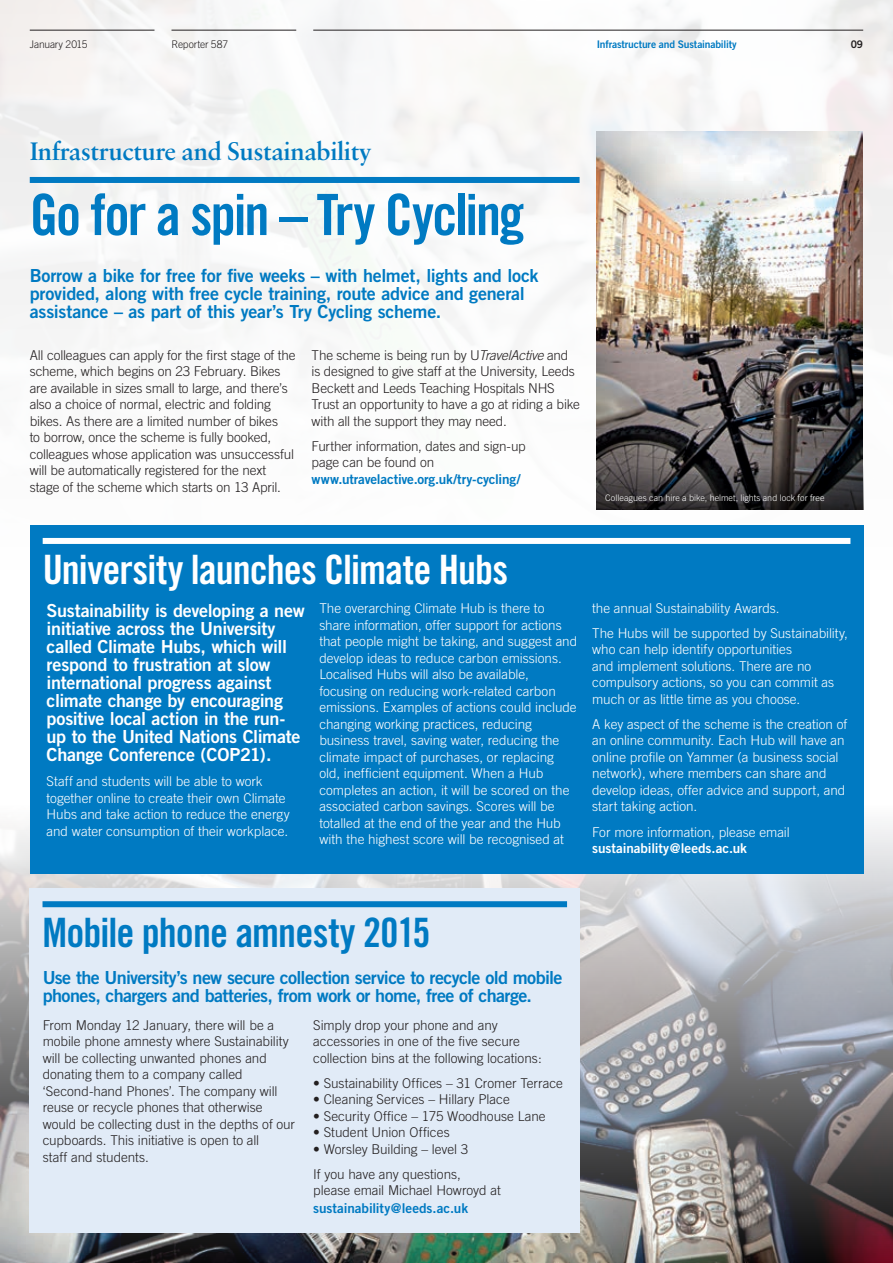
<style>
.page{position:relative;width:893px;height:1263px;background:#fff}
.page>*{position:absolute;margin:0;border:0;box-sizing:border-box;transform-origin:0 0}
.t1{font:57px "Trade Gothic Bold Cond Twenty";letter-spacing:-.035em;color:#007ac2}
.t2{font:40.5px "Trade Gothic Bold Cond Twenty";letter-spacing:-.025em;color:#fff}
.t3{font:40.5px "Trade Gothic Bold Cond Twenty";letter-spacing:-.025em;color:#007ac2}
.t4{font:27px "Sabon Semi Bold PL";letter-spacing:-.02em;color:#007ac2}
.t5{font:18px/18px "Trade Gothic Bold Two";letter-spacing:-.025em;color:#007ac2}
.t6{font:18px/18px "Trade Gothic Bold Two";letter-spacing:-.015em;color:#fff}
.t7{font:300 13.5px/16.5px "Trade Gothic";letter-spacing:-.01em;color:#231f20}
.t8{font:300 13.5px/16.5px "Trade Gothic";letter-spacing:-.005em;color:#fff}
.t9{font:13.5px "Trade Gothic Bold Two";letter-spacing:-.01em;color:#007ac2}
.t10{font:13.5px "Trade Gothic Bold Two";letter-spacing:-.005em;color:#fff}
.t11{font:10.5px "Trade Gothic Bold Two";letter-spacing:-.015em;color:#007ac2}
.t12{font:300 10.5px "Trade Gothic";letter-spacing:-.015em;color:#231f20}
.t13{font:10.5px "Trade Gothic Bold Two";color:#231f20}
.t14{font:300 9px "Trade Gothic";color:#fff}
.s1{font-style:italic}
</style>
<div class="page">
<img style="left:0;top:0;width:893px;height:591px">
<img style="left:0;top:806px;width:893px;height:457px">
<div style="left:30px;top:525px;width:833px;height:349px;background:#007ac2"></div>
<div style="left:30px;top:888px;width:550px;height:345px;background:#e1ebf7"></div>
<hr style="left:313px;top:30px;width:550px;height:1px;background:#231f20">
<hr style="left:171px;top:30px;width:125px;height:1px;background:#231f20">
<hr style="left:30px;top:30px;width:124px;height:1px;background:#231f20">
<div style="left:30px;top:177px;width:550px;height:6px;background:#007ac2"></div>
<div style="left:43px;top:901px;width:524px;height:6px;background:#007ac2"></div>
<div style="left:43px;top:538px;width:807px;height:6px;background:#fff"></div>
<img style="left:597px;top:131px;width:265px;height:318px">
<svg style="left:597px;top:449px;width:266px;height:60px;background:#3a3738"></svg>
<p class="t12" style="left:30px;top:38px;width:59px">January 2015</p>
<p class="t12" style="left:171px;top:38px;width:58px">Reporter 587</p>
<p class="t11" style="left:597px;top:37px;width:141px">Infrastructure and Sustainability</p>
<p class="t13" style="left:851px;top:37px;width:14px">09</p>
<h3 class="t4" style="left:30px;top:135px;width:344px">Infrastructure and Sustainability</h3>
<h1 class="t1" style="left:30px;top:180px;width:496px">Go for a spin – Try Cycling</h1>
<h3 class="t5" style="left:30px;top:267px;width:510px">Borrow a bike for free for five weeks – with helmet, lights and lock provided, along with free cycle training, route advice and general assistance – as part of this year’s Try Cycling scheme.</h3>
<p class="t7" style="left:30px;top:346px;width:267px">All colleagues can apply for the first stage of the scheme, which begins on 23 February. Bikes are available in sizes small to large, and there’s also a choice of normal, electric and folding bikes. As there are a limited number of bikes<br>to borrow, once the scheme is fully booked, colleagues whose application was unsuccessful will be automatically registered for the next stage of the scheme which starts on 13 April.</p>
<p class="t7" style="left:312px;top:346px;width:270px">The scheme is being run by U<span class="s1">TravelActive</span> and is designed to give staff at the University, Leeds Beckett and Leeds Teaching Hospitals NHS Trust an opportunity to have a go at riding a bike with all the support they may need.</p>
<p class="t7" style="left:312px;top:437px;width:216px">Further information, dates and sign-up page can be found on</p>
<p class="t9" style="left:312px;top:470px;width:210px">www.utravelactive.org.uk/try-cycling/</p>
<p class="t14" style="left:605px;top:492px;width:221px">Colleagues can hire a bike, helmet, lights and lock for free</p>
<h2 class="t2" style="left:43px;top:545px;width:467px">University launches Climate Hubs</h2>
<p class="t6" style="left:47px;top:601px;width:260px">Sustainability is developing a new initiative across the University called Climate Hubs, which will respond to frustration at slow international progress against climate change by encouraging positive local action in the run&shy;up to the United Nations Climate<br>Change Conference (COP21).</p>
<p class="t8" style="left:47px;top:773px;width:245px">Staff and students will be able to work together online to create their own Climate Hubs and take action to reduce the energy and water consumption of their workplace.</p>
<p class="t8" style="left:319px;top:600px;width:259px">The overarching Climate Hub is there to share information, offer support for actions that people might be taking, and suggest and develop ideas to reduce carbon emissions.<br>Localised Hubs will also be available, focusing on reducing work-related carbon emissions. Examples of actions could include changing working practices, reducing business travel, saving water, reducing the climate impact of purchases, or replacing old, inefficient equipment. When a Hub completes an action, it will be scored on the associated carbon savings. Scores will be totalled at the end of the year and the Hub with the highest score will be recognised at</p>
<p class="t8" style="left:592px;top:595px;width:257px;line-height:25px">the annual Sustainability Awards.<br>The Hubs will be supported by Sustainability,</p>
<p class="t8" style="left:592px;top:641px;width:243px">who can help identify opportunities<br>and implement solutions. There are no compulsory actions, so you can commit as much or as little time as you choose.</p>
<p class="t8" style="left:592px;top:716px;width:257px">A key aspect of the scheme is the creation of an online community. Each Hub will have an online profile on Yammer (a business social network), where members can share and develop ideas, offer advice and support, and start taking action.</p>
<p class="t8" style="left:592px;top:823px;width:199px">For more information, please email</p>
<p class="t10" style="left:592px;top:840px;width:156px">sustainability@leeds.ac.uk</p>
<h2 class="t3" style="left:43px;top:908px;width:390px">Mobile phone amnesty 2015</h2>
<h3 class="t5" style="left:43px;top:968px;width:521px">Use the University’s new secure collection service to recycle old mobile phones, chargers and batteries, from work or home, free of charge.</h3>
<p class="t7" style="left:313px;top:1017px;width:230px">Simply drop your phone and any accessories in one of the five secure collection bins at the following locations:</p>
<p class="t7" style="left:313px;top:1075px;width:251px">• Sustainability Offices – 31 Cromer Terrace</p>
<p class="t7" style="left:313px;top:1091px;width:198px">• Cleaning Services – Hillary Place</p>
<p class="t7" style="left:313px;top:1108px;width:234px">• Security Office – 175 Woodhouse Lane</p>
<p class="t7" style="left:313px;top:1124px;width:138px">• Student Union Offices</p>
<p class="t7" style="left:313px;top:1136px;width:157px;line-height:25px">• Worsley Building – level 3<br>If you have any questions,</p>
<p class="t7" style="left:313px;top:1182px;width:189px">please email Michael Howroyd at</p>
<p class="t9" style="left:313px;top:1200px;width:156px">sustainability@leeds.ac.uk</p>
<p class="t7" style="left:43px;top:1017px;width:254px">From Monday 12 January, there will be a mobile phone amnesty where Sustainability will be collecting unwanted phones and donating them to a company called ‘Second-hand Phones’. The company will reuse or recycle phones that otherwise would be collecting dust in the depths of our cupboards. This initiative is open to all<br>staff and students.</p>
</div>
